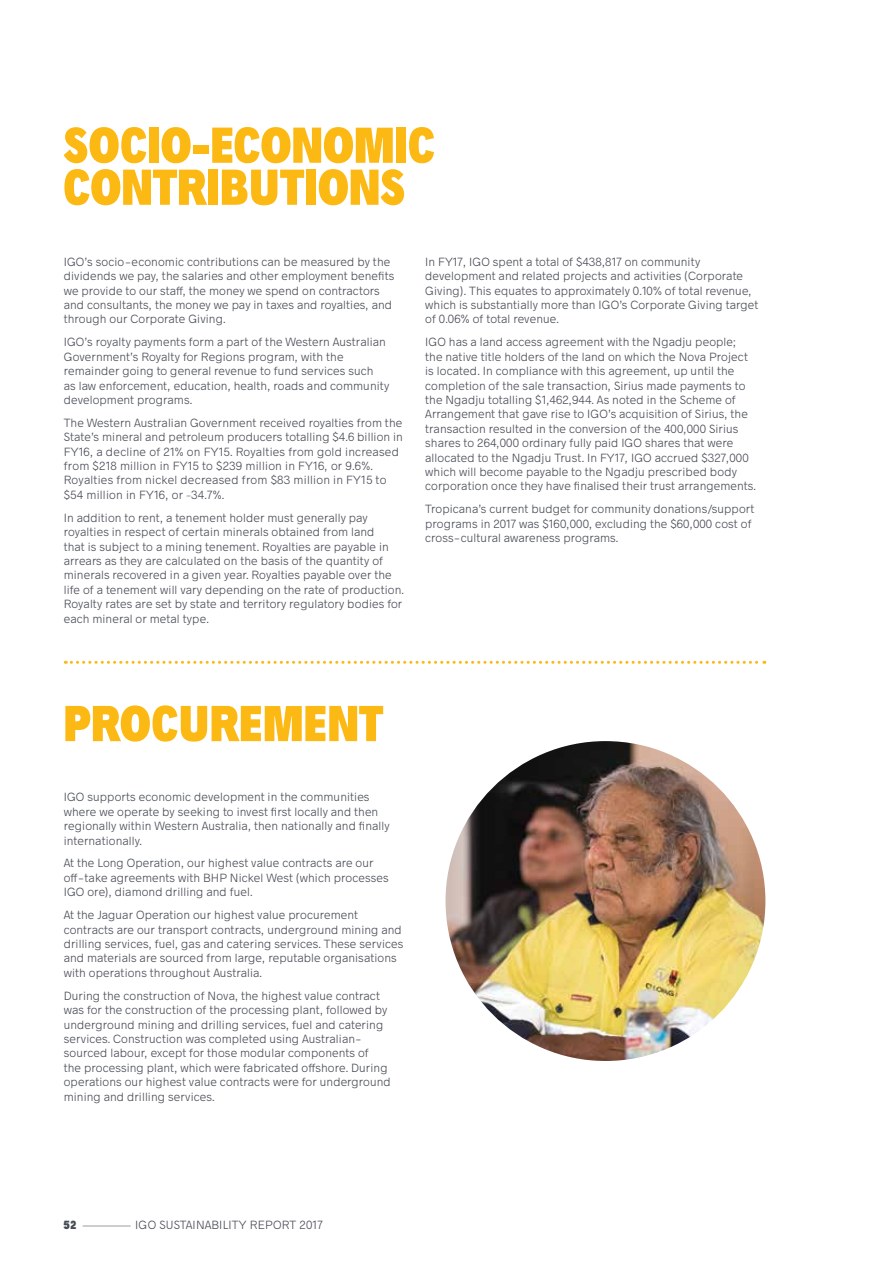
<style>
.page{position:relative;width:893px;height:1263px;background:#fff}
.page>*{position:absolute;margin:0;border:0;box-sizing:border-box;transform-origin:0 0}
.t1{font:900 condensed 51px/42px "Radnika";letter-spacing:.01em;color:#fdb913}
.t2{font:300 12px/14.4px "Radnika";letter-spacing:.01em;color:#474c55}
.t3{font:300 12px "Radnika";letter-spacing:.01em;color:#474c55;scale:4 1}
.s1{font-weight:900;font-stretch:condensed}
</style>
<div class="page">
<svg style="left:65px;top:661px;width:700px;height:3px"></svg>
<img style="left:446px;top:741px;width:319px;height:320px;border-radius:160px">
<h1 class="t1" style="left:64px;top:121px;width:372px">SOCIO-ECONOMIC<br>CONTRIBUTIONS</h1>
<p class="t2" style="left:64px;top:254px;width:332px">IGO’s socio-economic contributions can be measured by the dividends we pay, the salaries and other employment benefits we provide to our staff, the money we spend on contractors and consultants, the money we pay in taxes and royalties, and through our Corporate Giving.</p>
<p class="t2" style="left:64px;top:334px;width:327px">IGO’s royalty payments form a part of the Western Australian Government’s Royalty for Regions program, with the remainder going to general revenue to fund services such<br>as law enforcement, education, health, roads and community development programs.</p>
<p class="t2" style="left:64px;top:415px;width:341px">The Western Australian Government received royalties from the State’s mineral and petroleum producers totalling $4.6 billion in FY16, a decline of 21% on FY15. Royalties from gold increased from $218 million in FY15 to $239 million in FY16, or 9.6%.<br>Royalties from nickel decreased from $83 million in FY15 to $54 million in FY16, or –34.7%.</p>
<p class="t2" style="left:64px;top:510px;width:342px">In addition to rent, a tenement holder must generally pay royalties in respect of certain minerals obtained from land<br>that is subject to a mining tenement. Royalties are payable in arrears as they are calculated on the basis of the quantity of minerals recovered in a given year. Royalties payable over the life of a tenement will vary depending on the rate of production.<br>Royalty rates are set by state and territory regulatory bodies for each mineral or metal type.</p>
<p class="t2" style="left:425px;top:254px;width:335px">In FY17, IGO spent a total of $438,817 on community development and related projects and activities (Corporate Giving). This equates to approximately 0.10% of total revenue, which is substantially more than IGO’s Corporate Giving target of 0.06% of total revenue.</p>
<p class="t2" style="left:425px;top:334px;width:332px">IGO has a land access agreement with the Ngadju people; the native title holders of the land on which the Nova Project is located. In compliance with this agreement, up until the completion of the sale transaction, Sirius made payments to the Ngadju totalling $1,462,944. As noted in the Scheme of Arrangement that gave rise to IGO’s acquisition of Sirius, the transaction resulted in the conversion of the 400,000 Sirius shares to 264,000 ordinary fully paid IGO shares that were allocated to the Ngadju Trust. In FY17, IGO accrued $327,000 which will become payable to the Ngadju prescribed body corporation once they have finalised their trust arrangements.</p>
<p class="t2" style="left:425px;top:501px;width:331px">Tropicana’s current budget for community donations/support programs in 2017 was $160,000, excluding the $60,000 cost of cross-cultural awareness programs.</p>
<h1 class="t1" style="left:64px;top:700px;width:321px">PROCUREMENT</h1>
<p class="t2" style="left:64px;top:789px;width:327px">IGO supports economic development in the communities where we operate by seeking to invest first locally and then regionally within Western Australia, then nationally and finally internationally.</p>
<p class="t2" style="left:64px;top:855px;width:326px">At the Long Operation, our highest value contracts are our off-take agreements with BHP Nickel West (which processes<br>IGO ore), diamond drilling and fuel.</p>
<p class="t2" style="left:64px;top:907px;width:341px">At the Jaguar Operation our highest value procurement contracts are our transport contracts, underground mining and drilling services, fuel, gas and catering services. These services and materials are sourced from large, reputable organisations with operations throughout Australia.</p>
<p class="t2" style="left:64px;top:988px;width:328px">During the construction of Nova, the highest value contract was for the construction of the processing plant, followed by underground mining and drilling services, fuel and catering services. Construction was completed using Australian&shy;sourced labour, except for those modular components of<br>the processing plant, which were fabricated offshore. During operations our highest value contracts were for underground mining and drilling services.</p>
<p class="t3" style="left:64px;top:1216px;width:66px"><span class="s1">52</span> —IGO SUSTAINABILITY REPORT 2017</p>
</div>
